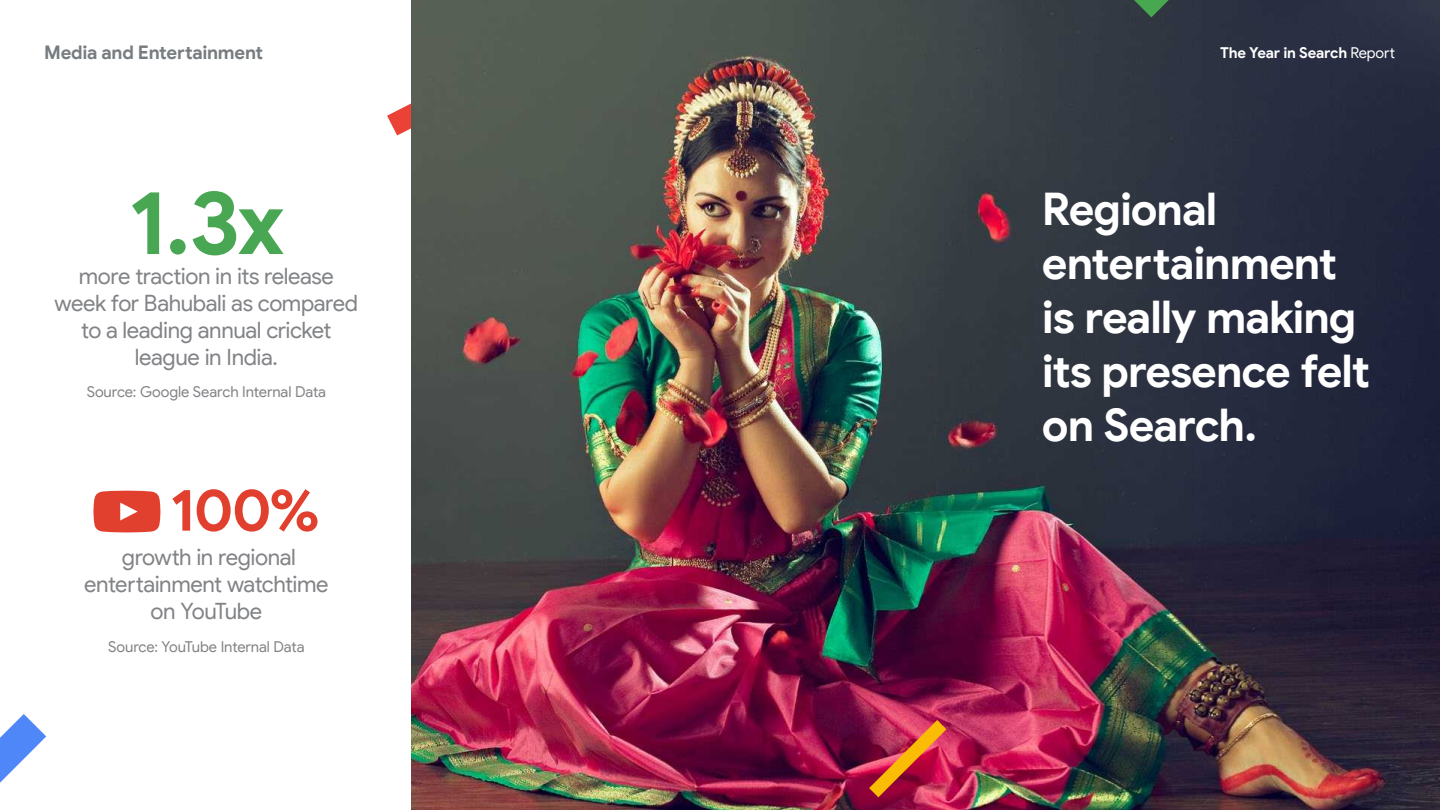
<style>
.page{position:relative;width:1440px;height:810px;background:#fff}
.page>*{position:absolute;margin:0;border:0;box-sizing:border-box;transform-origin:0 0}
.t1{font:700 90px "Google Sans Display";color:#49a753}
.t2{font:700 59.18px "Google Sans Display";color:#e1402f}
.t3{font:700 45px/54px "Google Sans Display";letter-spacing:-.025em;color:#fff}
.t4{font:22.5px/27px "Google Sans Display";letter-spacing:-.02em;color:#818386;text-align:center}
.t5{font:700 18.75px "Google Sans Display";letter-spacing:-.015em;color:#777c80}
.t6{font:15px "Google Sans Display";letter-spacing:-.005em;color:#818386}
.t7{font:700 15px "Google Sans Display";letter-spacing:-.015em;color:#fff}
.s1{font-weight:400}
</style>
<div class="page">
<svg style="left:387px;top:72px;width:25px;height:63px"></svg>
<img style="left:412px;top:0;width:1028px;height:810px">
<svg style="left:93px;top:491px;width:67px;height:41px;background:#e45445"></svg>
<svg style="left:1134px;top:0;width:35px;height:17px"></svg>
<img style="left:869px;top:720px;width:77px;height:77px">
<svg style="left:0;top:714px;width:46px;height:69px"></svg>
<p class="t5" style="left:44px;top:41px;width:221px">Media and Entertainment</p>
<p class="t7" style="left:1220px;top:44px;width:176px">The Year in Search <span class="s1">Report</span></p>
<h1 class="t1" style="left:128px;top:167px;width:158px">1.3x</h1>
<p class="t4" style="left:55px;top:262px;width:305px">more traction in its release week for Bahubali as compared to a leading annual cricket league in India.</p>
<p class="t6" style="left:87px;top:383px;width:241px">Source: Google Search Internal Data</p>
<h2 class="t2" style="left:170px;top:474px;width:151px">100%</h2>
<p class="t4" style="left:84px;top:543px;width:246px">growth in regional entertainment watchtime on YouTube</p>
<p class="t6" style="left:108px;top:637px;width:198px">Source: YouTube Internal Data</p>
<h3 class="t3" style="left:1042px;top:183px;width:330px">Regional entertainment is really making its presence felt on Search.</h3>
</div>
